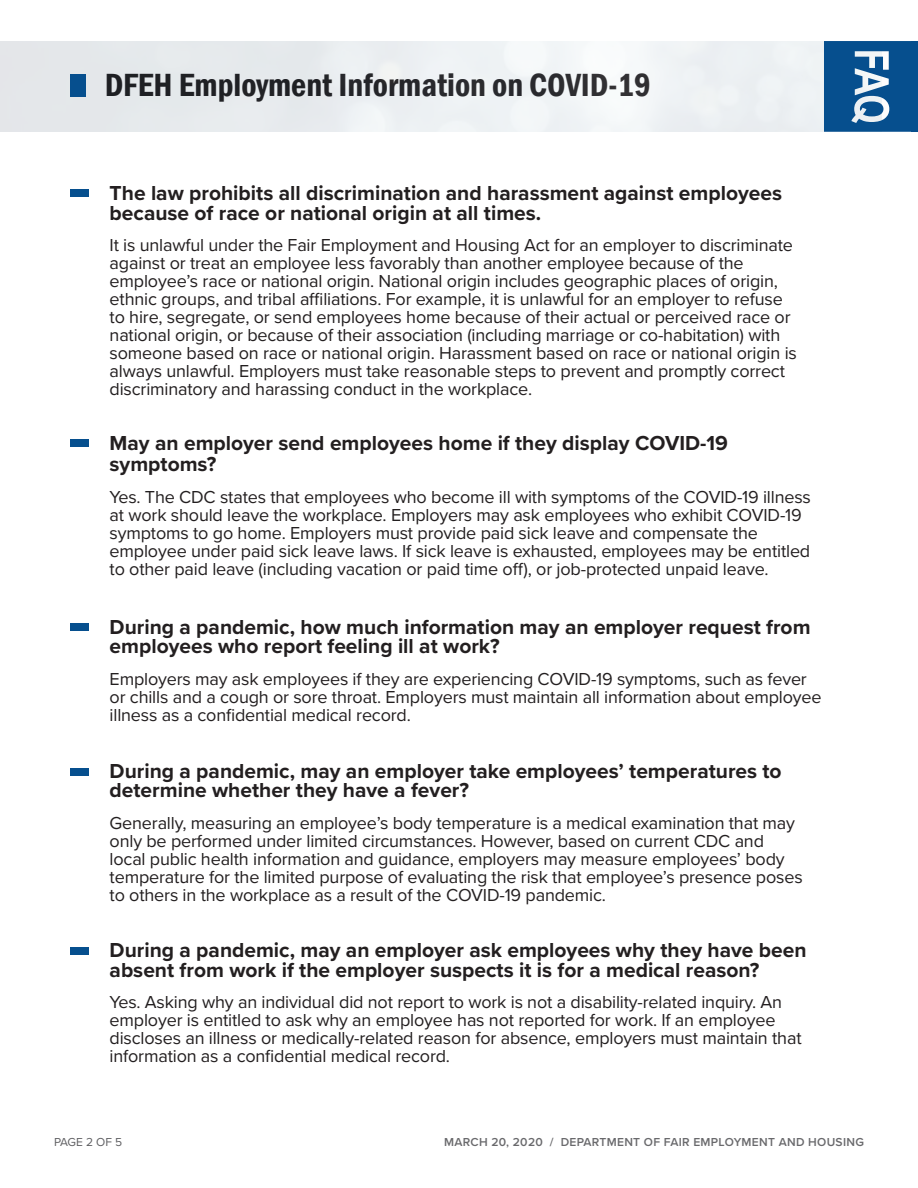
<style>
.page{position:relative;width:918px;height:1188px;background:#fff}
.page>*{position:absolute;margin:0;border:0;box-sizing:border-box;transform-origin:0 0}
.t1{font:600 condensed 33px "Franklin Gothic";color:#231f20}
.t2{font:700 21px/19.5px "Proxima Nova";color:#231f20}
.t3{font:18px/18px "Proxima Nova";letter-spacing:-.01em;color:#231f20}
.t4{font:600 12px "Proxima Nova";letter-spacing:.025em;color:#69696c}
.t5{font:12px "Proxima Nova";letter-spacing:-.02em;color:#5f5f62}
</style>
<div class="page">
<div style="left:70px;top:189px;width:19px;height:8px;background:#064f8e"></div>
<div style="left:70px;top:439px;width:19px;height:7px;background:#064f8e"></div>
<div style="left:70px;top:624px;width:19px;height:7px;background:#064f8e"></div>
<div style="left:70px;top:768px;width:19px;height:7px;background:#064f8e"></div>
<div style="left:70px;top:947px;width:19px;height:7px;background:#064f8e"></div>
<div style="left:0;top:41px;width:918px;height:91px;background:#ebeff2"></div>
<svg style="left:824px;top:41px;width:94px;height:91px;background:#29679d"></svg>
<div style="left:70px;top:74px;width:16px;height:22px;background:#064f8e"></div>
<p class="t1" style="left:105px;top:63px;width:548px">DFEH Employment Information on COVID-19</p>
<p class="t2" style="left:110px;top:183px;width:674px">The law prohibits all discrimination and harassment against employees because of race or national origin at all times.</p>
<p class="t3" style="left:110px;top:235px;width:689px">isIt unlawful under the Fair Employment and Housing Act for an employer to discriminate against or treat an employee less favorably than another employee because of the employee s’ race or national origin. National origin includes geographic places of origin, ethnic groups, and tribal affiliations. For example isit, unlawful for an employer to refuse to hire, segregate, or send employees home because of their actual or perceived race or national origin, or because of their association (including marriage or co-habitation) with someone based on race or national origin. Harassment based on race or national origin is always unlawful. Employers must take reasonable steps to prevent and promptly correct discriminatory and harassing conduct in the workplace.</p>
<p class="t2" style="left:110px;top:431px;width:620px;line-height:21.6px">May an employer send employees home if they display COVID-19 symptoms?</p>
<p class="t3" style="left:110px;top:487px;width:703px">Yes. The CDC states that employees who become ill with symptoms of the COVID-19 illness at work should leave the workplace. Employers may ask employees who exhibit COVID-19 symptoms to go home. Employers must provide paid sick leave and compensate the employee under paid sick leave laws If. sick leave is exhausted, employees may be entitled to other paid leave (including vacation or paid time off ,) or job-protected unpaid leave.</p>
<p class="t2" style="left:110px;top:616px;width:702px">During a pandemic, how much information may an employer request from employees who report feeling ill at work?</p>
<p class="t3" style="left:110px;top:669px;width:714px">Employers may ask employees if they are experiencing COVID-19 symptoms, such as fever or chills and a cough or sore throat. Employers must maintain all information about employee illness as a confidential medical record.</p>
<p class="t2" style="left:110px;top:760px;width:674px">During a pandemic, may an employer take employees’ temperatures to determine whether they have a fever?</p>
<p class="t3" style="left:110px;top:813px;width:695px">Generally, measuring an employee s’ body temperature is a medical examination that may only be performed under limited circumstances. However, based on current CDC and local public health information and guidance, employers may measure employees’ body temperature for the limited purpose of evaluating the risk that employee s’ presence poses to others in the workplace as a result of the COVID-19 pandemic.</p>
<p class="t2" style="left:110px;top:940px;width:698px">During a pandemic, may an employer ask employees why they have been absent from work if the employer suspects isit for a medical reason?</p>
<p class="t3" style="left:110px;top:993px;width:694px">Yes. Asking why an individual did not report to work is not a disability-related inquiry. An employer is entitled to ask why an employee has not reported for work If. an employee discloses an illness or medically-related reason for absence, employers must maintain that information as a confidential medical record.</p>
<p class="t5" style="left:54px;top:1133px;width:70px">PAGE 2 OF 5</p>
<p class="t4" style="left:550px;top:1133px;width:5px">/</p>
<p class="t4" style="left:444px;top:1133px;width:100px">MARCH 20, 2020</p>
<p class="t4" style="left:561px;top:1133px;width:305px">DEPARTMENT OF FAIR EMPLOYMENT AND HOUSING</p>
</div>
